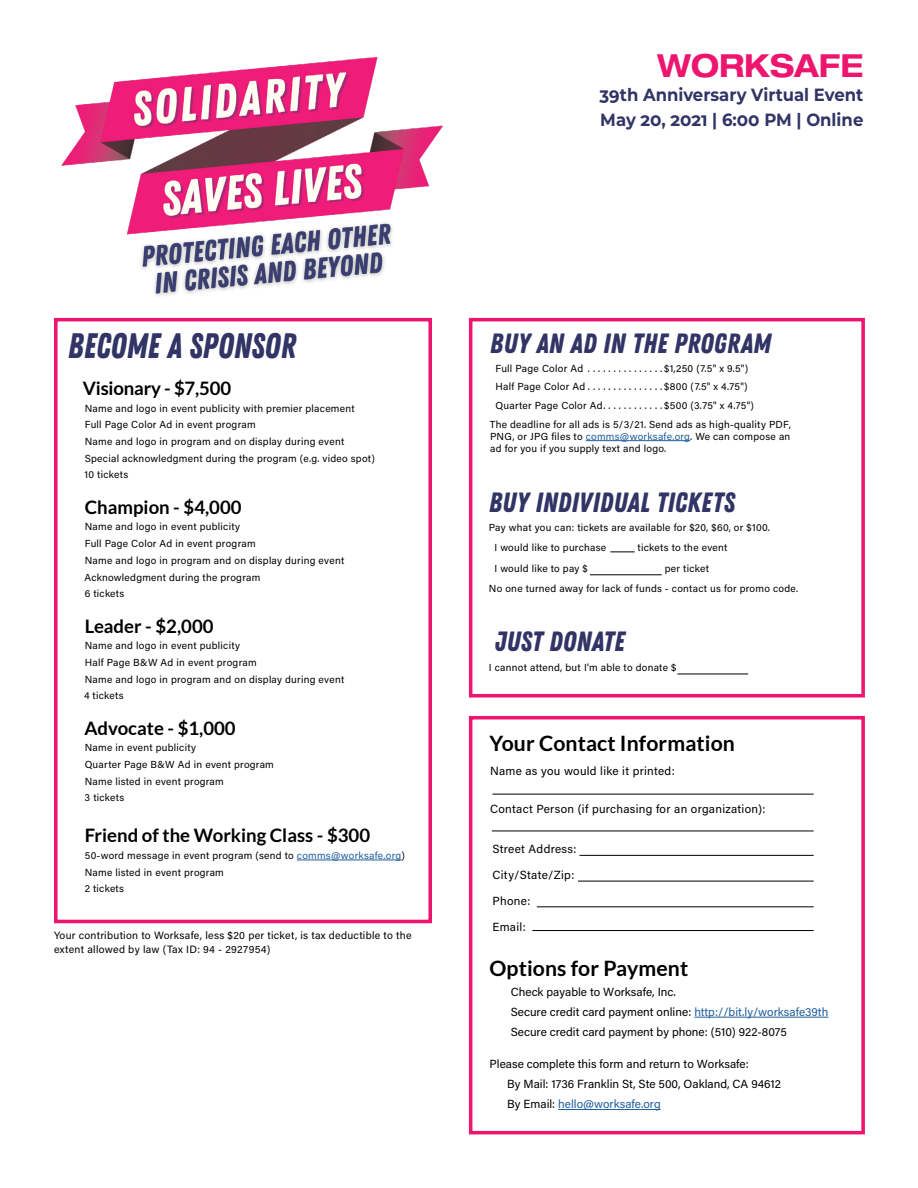
<style>
.page{position:relative;width:918px;height:1188px;background:#fff}
.page>*{position:absolute;margin:0;border:0;box-sizing:border-box;transform-origin:0 0}
.t1{font:35.4px "Zing Rust Demo Base";color:#313465;scale:.93 1}
.t2{font:700 expanded 31.8px "Helvetica Neue LT Pro";color:#ed156e;scale:.93 1}
.t3{font:27.9px "Zing Rust Demo Base";letter-spacing:.005em;color:#313465}
.t4{font:700 21.15px "Lato";letter-spacing:.005em;color:#000}
.t5{font:700 18.6px "Lato";color:#000}
.t6{font:700 17.7px/24.8px "Montserrat";color:#313465;scale:.93 1}
.t7{font:11.85px/20.1px "Acumin Pro";color:#000}
.t8{font:11.85px/26px "Acumin Pro";letter-spacing:.025em;color:#000}
.t9{font:10.65px/14.1px "Acumin Pro";letter-spacing:.025em;color:#000}
.t10{font:10.2px/16.6px "Acumin Pro";letter-spacing:.025em;color:#000}
.s1{color:#215e9e}
</style>
<div class="page">
<div style="left:469px;top:716px;width:396px;height:418px;border:4px solid #ed156e"></div>
<div style="left:54px;top:318px;width:378px;height:605px;border:4px solid #ed156e"></div>
<hr style="left:297px;top:860px;width:105px;height:1px;background:#215e9e">
<hr style="left:694px;top:1017px;width:134px;height:1px;background:#215e9e">
<hr style="left:579px;top:855px;width:235px;height:1px;background:#000">
<hr style="left:578px;top:881px;width:236px;height:1px;background:#000">
<hr style="left:537px;top:907px;width:277px;height:1px;background:#000">
<hr style="left:532px;top:930px;width:282px;height:1px;background:#000">
<hr style="left:492px;top:831px;width:322px;height:1px;background:#000">
<hr style="left:492px;top:794px;width:322px;height:1px;background:#000">
<hr style="left:558px;top:1109px;width:103px;height:1px;background:#215e9e">
<div style="left:469px;top:318px;width:396px;height:379px;border:4px solid #ed156e"></div>
<hr style="left:586px;top:440px;width:104px;height:1px;background:#215e9e">
<hr style="left:590px;top:574px;width:72px;height:1px;background:#000">
<svg style="left:610px;top:552px;width:25px;height:1px"></svg>
<hr style="left:677px;top:674px;width:71px;height:1px;background:#000">
<img style="left:61px;top:56px;width:382px;height:240px">
<h2 class="t2" style="left:657px;top:45px;width:223px">WORKSAFE</h2>
<h3 class="t6" style="left:599px;top:82px;width:285px">39th Anniversary Virtual Event<br>May 20, 2021 | 6:00 PM | Online</h3>
<h1 class="t1" style="left:68px;top:326px;width:247px">BECOME A SPONSOR</h1>
<h3 class="t5" style="left:83px;top:378px;width:150px">Visionary - $7,500</h3>
<p class="t10" style="left:84px;top:399px;width:292px">Name and logo in event publicity with premier placement<br>Full Page Color Ad in event program<br>Name and logo in program and on display during event Special acknowledgment during the program (e.g. video spot)<br>10 tickets</p>
<h3 class="t5" style="left:85px;top:496px;width:158px">Champion - $4,000</h3>
<p class="t10" style="left:84px;top:518px;width:261px">Name and logo in event publicity<br>Full Page Color Ad in event program<br>Name and logo in program and on display during event<br>Acknowledgment during the program<br>6 tickets</p>
<h3 class="t5" style="left:85px;top:615px;width:130px">Leader - $2,000</h3>
<p class="t10" style="left:84px;top:637px;width:262px">Name and logo in event publicity<br>Half Page B&amp;W Ad in event program<br>Name and logo in program and on display during event<br>4 tickets</p>
<h3 class="t5" style="left:84px;top:717px;width:153px">Advocate - $1,000</h3>
<p class="t10" style="left:85px;top:739px;width:191px">Name in event publicity<br>Quarter Page B&amp;W Ad in event program<br>Name listed in event program<br>3 tickets</p>
<h3 class="t5" style="left:85px;top:825px;width:287px">Friend of the Working Class - $300</h3>
<p class="t10" style="left:85px;top:847px;width:322px">50-word message in event program (send to <span class="s1">comms@worksafe.org</span>)<br>Name listed in event program<br>2 tickets</p>
<p class="t9" style="left:54px;top:928px;width:359px">Your contribution to Worksafe, less $20 per ticket, is tax deductible to the extent allowed by law (Tax ID: 94 - 2927954)</p>
<h3 class="t3" style="left:490px;top:327px;width:283px">BUY AN AD IN THE PROGRAM</h3>
<p class="t10" style="left:496px;top:359px;width:94px">Full Page Color Ad ...............</p>
<p class="t10" style="left:664px;top:359px;width:85px">$1,250 (7.5" x 9.5")</p>
<p class="t10" style="left:496px;top:378px;width:94px">Half Page Color Ad...............</p>
<p class="t10" style="left:664px;top:378px;width:85px">$800 (7.5" x 4.75")</p>
<p class="t10" style="left:496px;top:397px;width:111px">Quarter Page Color Ad............</p>
<p class="t10" style="left:490px;top:396px;width:303px;line-height:18.6px;text-indent:174px">$500 (3.75" x 4.75")<br>The deadline for all ads is 5/3/21. Send ads as high-quality PDF,</p>
<p class="t10" style="left:490px;top:430px;width:302px;line-height:12px">PNG, or JPG files to <span class="s1">comms@worksafe.org</span>. We can compose an ad for you if you supply text and logo.</p>
<h3 class="t3" style="left:489px;top:486px;width:248px">BUY INDIVIDUAL TICKETS</h3>
<p class="t10" style="left:494px;top:517px;width:277px;line-height:20.4px;text-indent:-6px">Pay what you can: tickets are available for $20, $60, or $100.<br>I would like to purchase</p>
<p class="t10" style="left:638px;top:539px;width:91px">tickets to the event</p>
<p class="t10" style="left:489px;top:557px;width:311px;line-height:20.4px;text-indent:176px">per ticket<br>No one turned away for lack of funds - contact us for promo code.</p>
<h3 class="t3" style="left:494px;top:625px;width:132px">JUST DONATE</h3>
<p class="t10" style="left:489px;top:659px;width:189px">I cannot attend, but I'm able to donate $</p>
<p class="t10" style="left:494px;top:559px;width:95px">I would like to pay $</p>
<h3 class="t4" style="left:490px;top:731px;width:247px">Your Contact Information</h3>
<p class="t8" style="left:490px;top:757px;width:186px">Name as you would like it printed:</p>
<p class="t8" style="left:490px;top:795px;width:277px">Contact Person (if purchasing for an organization):</p>
<p class="t8" style="left:492px;top:835px;width:86px">Street Address:<br>City/State/Zip:<br>Phone:<br>Email:</p>
<h3 class="t4" style="left:490px;top:956px;width:200px">Options for Payment</h3>
<p class="t7" style="left:511px;top:981px;width:319px">Check payable to Worksafe, Inc.<br>Secure credit card payment online: <span class="s1">http://bit.ly/worksafe39th<br></span>Secure credit card payment by phone: (510) 922-8075</p>
<p class="t7" style="left:507px;top:1054px;width:275px;text-indent:-18px">Please complete this form and return to Worksafe:<br>By Mail: 1736 Franklin St, Ste 500, Oakland, CA 94612<br>By Email: <span class="s1">hello@worksafe.org</span></p>
</div>
